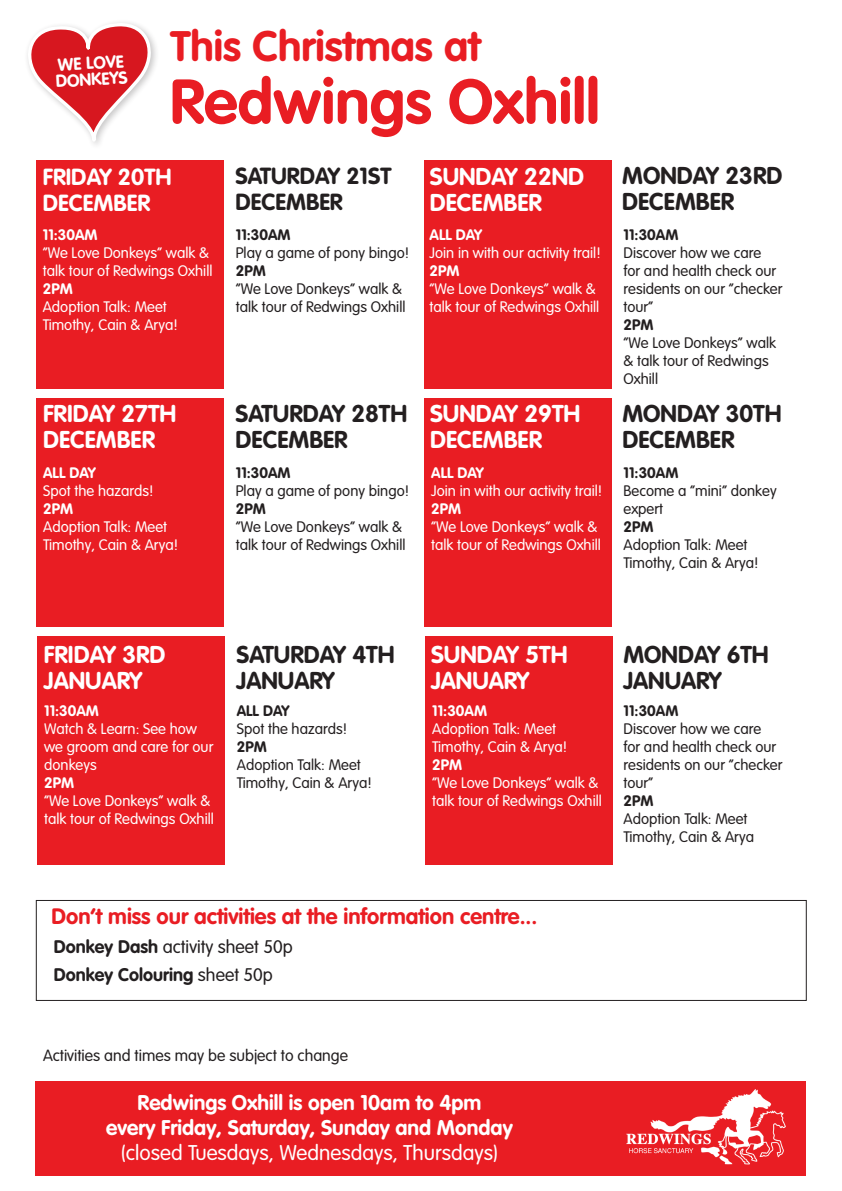
<style>
.page{position:relative;width:842px;height:1191px;background:#fff}
.page>*{position:absolute;margin:0;border:0;box-sizing:border-box;transform-origin:0 0}
.t1{font:700 62px "VAG Rounded LT Pro";color:#e91d23}
.t2{font:700 42px "VAG Rounded LT Pro";color:#e91d23}
.t3{font:700 24px/26px "VAG Rounded LT Pro";color:#231f20}
.t4{font:700 24px/26px "VAG Rounded LT Pro";color:#fff}
.t5{font:700 23px/26px "VAG Rounded LT Pro";color:#231f20}
.t6{font:700 23px/26px "VAG Rounded LT Pro";color:#fff}
.t7{font:700 22px "VAG Rounded LT Pro";color:#e91d23}
.t8{font:700 21px/25.2px "VAG Rounded LT Pro";color:#fff;text-align:center}
.t9{font:300 18px "VAG Rounded LT Pro";color:#231f20}
.t10{font:700 18px "VAG Rounded LT Pro";color:#231f20}
.t11{font:700 17.3px/16.2px "VAG Rounded Std";color:#fff}
.t12{font:300 16px "VAG Rounded LT Pro";color:#231f20}
.t13{font:300 15px/18px "VAG Rounded LT Pro";color:#231f20}
.t14{font:300 15px/18px "VAG Rounded LT Pro";color:#fff}
.t15{font:700 15px "VAG Rounded LT Pro";color:#231f20}
.t16{font:700 15px "VAG Rounded LT Pro";color:#fff}
.s1{font-weight:700}
.s2{font-weight:300}
</style>
<div class="page">
<div style="left:36px;top:1081px;width:770px;height:94px;background:#e91d23"></div>
<img style="left:627px;top:1089px;width:159px;height:87px">
<div style="left:36px;top:900px;width:771px;height:101px;border:1px solid #231f20"></div>
<div style="left:36px;top:160px;width:188px;height:229px;background:#e91d23"></div>
<div style="left:424px;top:160px;width:188px;height:229px;background:#e91d23"></div>
<svg style="left:27px;top:23px;width:128px;height:121px"></svg>
<div style="left:36px;top:398px;width:188px;height:229px;background:#e91d23"></div>
<div style="left:424px;top:398px;width:188px;height:229px;background:#e91d23"></div>
<div style="left:37px;top:636px;width:188px;height:229px;background:#e91d23"></div>
<div style="left:425px;top:636px;width:188px;height:229px;background:#e91d23"></div>
<p class="t11" style="left:55px;top:57px;width:73px;rotate:-3deg">WE LOVE<br>DONKEYS</p>
<p class="t2" style="left:170px;top:20px;width:312px">This Christmas at</p>
<p class="t1" style="left:170px;top:63px;width:431px">Redwings Oxhill</p>
<p class="t5" style="left:235px;top:163px;width:158px">SATURDAY 21ST<br>DECEMBER</p>
<p class="t3" style="left:622px;top:163px;width:162px">MONDAY 23RD<br>DECEMBER</p>
<p class="t6" style="left:43px;top:164px;width:130px">FRIDAY 20TH<br>DECEMBER</p>
<p class="t4" style="left:430px;top:164px;width:156px">SUNDAY 22ND<br>DECEMBER</p>
<p class="t16" style="left:43px;top:225px;width:56px">11:30AM</p>
<p class="t14" style="left:43px;top:244px;width:171px">“We Love Donkeys” walk &amp; talk tour of Redwings Oxhill</p>
<p class="t16" style="left:43px;top:279px;width:31px">2PM</p>
<p class="t14" style="left:43px;top:298px;width:137px">Adoption Talk: Meet<br>Timothy, Cain &amp; Arya!</p>
<p class="t15" style="left:236px;top:225px;width:56px">11:30AM</p>
<p class="t13" style="left:236px;top:244px;width:175px">Play a game of pony bingo!</p>
<p class="t15" style="left:236px;top:261px;width:32px">2PM</p>
<p class="t13" style="left:236px;top:280px;width:171px">“We Love Donkeys” walk &amp; talk tour of Redwings Oxhill</p>
<p class="t16" style="left:430px;top:225px;width:54px">ALL DAY</p>
<p class="t14" style="left:430px;top:244px;width:173px">Join in with our activity trail!</p>
<p class="t16" style="left:430px;top:261px;width:32px">2PM</p>
<p class="t14" style="left:430px;top:280px;width:171px">“We Love Donkeys” walk &amp; talk tour of Redwings Oxhill</p>
<p class="t15" style="left:623px;top:225px;width:56px">11:30AM</p>
<p class="t13" style="left:623px;top:244px;width:160px">Discover how we care<br>for and health check our residents on our “checker tour”</p>
<p class="t15" style="left:623px;top:315px;width:31px">2PM</p>
<p class="t13" style="left:623px;top:334px;width:154px">“We Love Donkeys” walk &amp; talk tour of Redwings<br>Oxhill</p>
<p class="t4" style="left:43px;top:401px;width:135px">FRIDAY 27TH<br>DECEMBER</p>
<p class="t4" style="left:430px;top:401px;width:152px">SUNDAY 29TH<br>DECEMBER</p>
<p class="t3" style="left:236px;top:401px;width:173px">SATURDAY 28TH<br>DECEMBER</p>
<p class="t3" style="left:622px;top:401px;width:161px">MONDAY 30TH<br>DECEMBER</p>
<p class="t16" style="left:43px;top:463px;width:54px">ALL DAY</p>
<p class="t14" style="left:43px;top:482px;width:112px">Spot the hazards!</p>
<p class="t16" style="left:43px;top:499px;width:31px">2PM</p>
<p class="t14" style="left:43px;top:518px;width:137px">Adoption Talk: Meet<br>Timothy, Cain &amp; Arya!</p>
<p class="t15" style="left:236px;top:463px;width:56px">11:30AM</p>
<p class="t13" style="left:236px;top:482px;width:175px">Play a game of pony bingo!</p>
<p class="t15" style="left:236px;top:499px;width:32px">2PM</p>
<p class="t13" style="left:236px;top:518px;width:171px">“We Love Donkeys” walk &amp; talk tour of Redwings Oxhill</p>
<p class="t16" style="left:431px;top:463px;width:54px">ALL DAY</p>
<p class="t14" style="left:431px;top:482px;width:173px">Join in with our activity trail!</p>
<p class="t16" style="left:431px;top:499px;width:31px">2PM</p>
<p class="t14" style="left:431px;top:518px;width:171px">“We Love Donkeys” walk &amp; talk tour of Redwings Oxhill</p>
<p class="t15" style="left:623px;top:463px;width:56px">11:30AM</p>
<p class="t13" style="left:623px;top:482px;width:155px">Become a “mini” donkey expert</p>
<p class="t15" style="left:623px;top:517px;width:31px">2PM</p>
<p class="t13" style="left:623px;top:536px;width:137px">Adoption Talk: Meet<br>Timothy, Cain &amp; Arya!</p>
<p class="t4" style="left:44px;top:642px;width:123px">FRIDAY 3RD<br>JANUARY</p>
<p class="t4" style="left:431px;top:642px;width:138px">SUNDAY 5TH<br>JANUARY</p>
<p class="t3" style="left:237px;top:642px;width:159px">SATURDAY 4TH<br>JANUARY</p>
<p class="t3" style="left:623px;top:642px;width:147px">MONDAY 6TH<br>JANUARY</p>
<p class="t16" style="left:44px;top:701px;width:56px">11:30AM</p>
<p class="t14" style="left:44px;top:720px;width:171px">Watch &amp; Learn: See how we groom and care for our donkeys</p>
<p class="t16" style="left:44px;top:773px;width:31px">2PM</p>
<p class="t14" style="left:44px;top:792px;width:171px">“We Love Donkeys” walk &amp; talk tour of Redwings Oxhill</p>
<p class="t15" style="left:237px;top:701px;width:54px">ALL DAY</p>
<p class="t13" style="left:237px;top:720px;width:112px">Spot the hazards!</p>
<p class="t15" style="left:237px;top:737px;width:32px">2PM</p>
<p class="t13" style="left:237px;top:756px;width:137px">Adoption Talk: Meet<br>Timothy, Cain &amp; Arya!</p>
<p class="t16" style="left:432px;top:701px;width:56px">11:30AM</p>
<p class="t14" style="left:432px;top:720px;width:137px">Adoption Talk: Meet<br>Timothy, Cain &amp; Arya!</p>
<p class="t16" style="left:432px;top:755px;width:31px">2PM</p>
<p class="t14" style="left:432px;top:774px;width:171px">“We Love Donkeys” walk &amp; talk tour of Redwings Oxhill</p>
<p class="t15" style="left:623px;top:701px;width:56px">11:30AM</p>
<p class="t13" style="left:623px;top:720px;width:160px">Discover how we care<br>for and health check our residents on our “checker tour”</p>
<p class="t15" style="left:623px;top:791px;width:31px">2PM</p>
<p class="t13" style="left:623px;top:810px;width:132px">Adoption Talk: Meet<br>Timothy, Cain &amp; Arya</p>
<p class="t7" style="left:51px;top:902px;width:487px">Don’t miss our activities at the information centre...</p>
<p class="t9" style="left:54px;top:936px;width:240px"><span class="s1">Donkey Dash</span> activity sheet 50p</p>
<p class="t10" style="left:54px;top:963px;width:220px">Donkey Colouring <span class="s2">sheet 50p</span></p>
<p class="t12" style="left:43px;top:1045px;width:307px">Activities and times may be subject to change</p>
<p class="t8" style="left:106px;top:1090px;width:408px">Redwings Oxhill is open 10am to 4pm<br>every Friday, Saturday, Sunday and Monday <span class="s2">(closed Tuesdays, Wednesdays, Thursdays)</span></p>
</div>
